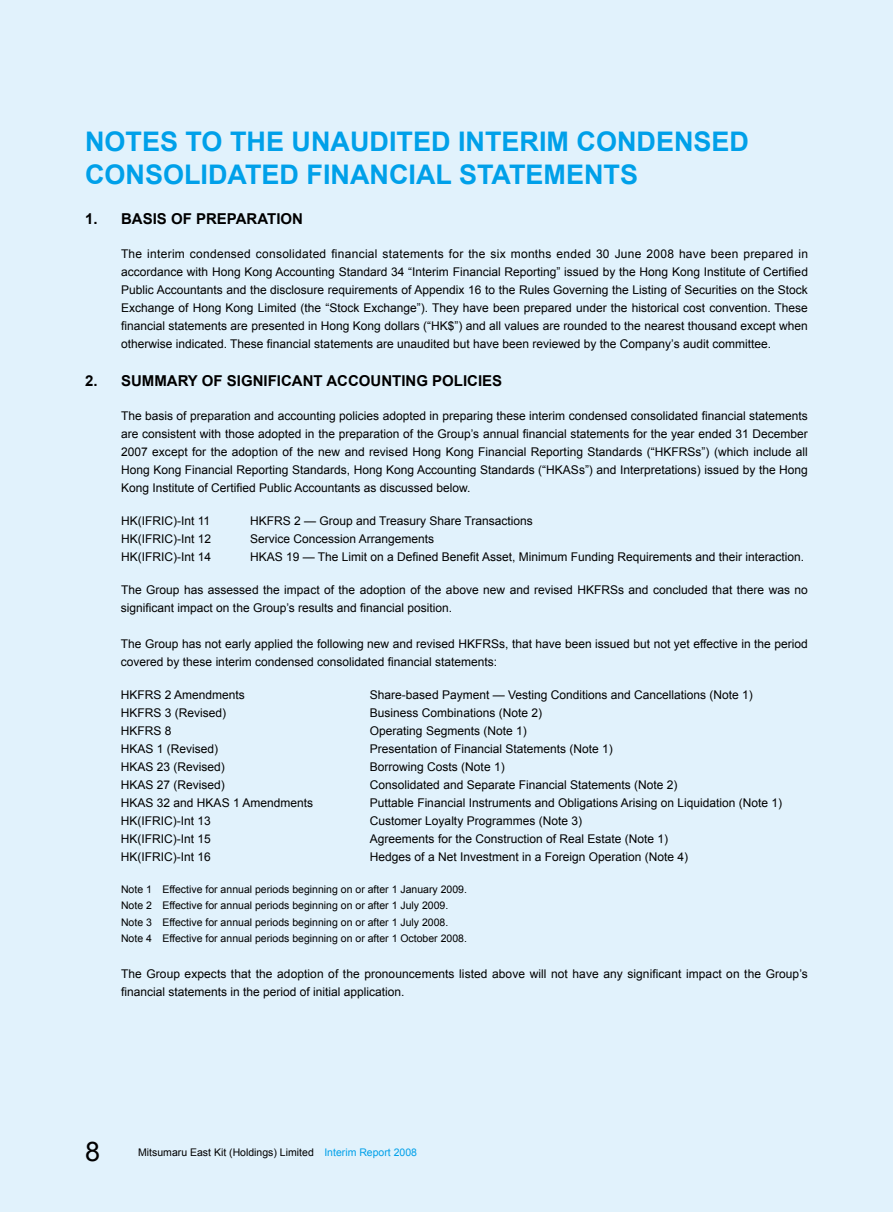
<style>
.page{position:relative;width:893px;height:1212px;background:#e1f2fc}
.page>*{position:absolute;margin:0;border:0;box-sizing:border-box;transform-origin:0 0}
.t1{font:700 27px "Arial";color:#00a0e9}
.t2{font:700 15px "Arial";color:#000}
.t3{font:12px/18px "Arial";color:#000}
.t4{font:10.5px/16.5px "Arial";color:#000}
.s1{color:#00a0e9}
</style>
<div class="page">
<h1 class="t1" style="left:85px;top:123px;width:19px">NOTES</h1>
<h1 class="t1" style="left:186px;top:123px;width:163px">TO THE UNAUDI</h1>
<h1 class="t1" style="left:397px;top:123px;width:140px">TED INTERIM</h1>
<h1 class="t1" style="left:577px;top:123px;width:171px">CONDENSED</h1>
<h1 class="t1" style="left:85px;top:156px;width:116px">CONSOLIDA</h1>
<h1 class="t1" style="left:245px;top:156px;width:340px">TED FINANCIAL STATEMENTS</h1>
<p class="t2" style="left:85px;top:209px;width:207px">1. BASIS OF PREPARATION</p>
<p class="t3" style="left:121px;top:245px;width:688px;text-align:justify">The interim condensed consolidated financial statements for the six months ended 30 June 2008 have been prepared in accordance with Hong Kong Accounting Standard 34 “Interim Financial Reporting” issued by the Hong Kong Institute of Certified Public Accountants and the disclosure requirements of Appendix 16 to the Rules Governing the Listing of Securities on the Stock Exchange of Hong Kong Limited (the “Stock Exchange”). They have been prepared under the historical cost convention. These financial statements are presented in Hong Kong dollars (“HK$”) and all values are rounded to the nearest thousand except when otherwise indicated. These financial statements are unaudited but have been reviewed by the Company’s audit committee.</p>
<p class="t2" style="left:85px;top:371px;width:408px">2. SUMMARY OF SIGNIFICANT ACCOUNTING POLICIES</p>
<p class="t3" style="left:121px;top:407px;width:688px;text-align:justify">The basis of preparation and accounting policies adopted in preparing these interim condensed consolidated financial statements are consistent with those adopted in the preparation of the Group’s annual financial statements for the year ended 31 December 2007 except for the adoption of the new and revised Hong Kong Financial Reporting Standards (“HKFRSs”) (which include all Hong Kong Financial Reporting Standards, Hong Kong Accounting Standards (“HKASs”) and Interpretations) issued by the Hong Kong Institute of Certified Public Accountants as discussed below.</p>
<p class="t3" style="left:121px;top:512px;width:91px">HK(IFRIC)-Int 11</p>
<p class="t3" style="left:250px;top:512px;width:284px">HKFRS 2 — Group and Treasury Share Transactions</p>
<p class="t3" style="left:121px;top:530px;width:92px">HK(IFRIC)-Int 12</p>
<p class="t3" style="left:250px;top:530px;width:186px">Service Concession Arrangements</p>
<p class="t3" style="left:121px;top:548px;width:92px">HK(IFRIC)-Int 14</p>
<p class="t3" style="left:250px;top:548px;width:556px">HKAS 19 — The Limit on a Defined Benefit Asset, Minimum Funding Requirements and their interaction.</p>
<p class="t3" style="left:121px;top:581px;width:688px">The Group has assessed the impact of the adoption of the above new and revised HKFRSs and concluded that there was no significant impact on the Group’s results and financial position.</p>
<p class="t3" style="left:121px;top:635px;width:688px">The Group has not early applied the following new and revised HKFRSs, that have been issued but not yet effective in the period covered by these interim condensed consolidated financial statements:</p>
<p class="t3" style="left:121px;top:686px;width:126px">HKFRS 2 Amendments</p>
<p class="t3" style="left:370px;top:686px;width:384px">Share-based Payment — Vesting Conditions and Cancellations (Note 1)</p>
<p class="t3" style="left:121px;top:704px;width:107px">HKFRS 3 (Revised)</p>
<p class="t3" style="left:370px;top:704px;width:174px">Business Combinations (Note 2)</p>
<p class="t3" style="left:121px;top:722px;width:52px">HKFRS 8</p>
<p class="t3" style="left:370px;top:722px;width:158px">Operating Segments (Note 1)</p>
<p class="t3" style="left:121px;top:740px;width:99px">HKAS 1 (Revised)</p>
<p class="t3" style="left:370px;top:740px;width:244px">Presentation of Financial Statements (Note 1)</p>
<p class="t3" style="left:121px;top:758px;width:106px">HKAS 23 (Revised)</p>
<p class="t3" style="left:370px;top:758px;width:136px">Borrowing Costs (Note 1)</p>
<p class="t3" style="left:121px;top:776px;width:106px">HKAS 27 (Revised)</p>
<p class="t3" style="left:370px;top:776px;width:309px">Consolidated and Separate Financial Statements (Note 2)</p>
<p class="t3" style="left:121px;top:794px;width:194px">HKAS 32 and HKAS 1 Amendments</p>
<p class="t3" style="left:370px;top:794px;width:414px">Puttable Financial Instruments and Obligations Arising on Liquidation (Note 1)</p>
<p class="t3" style="left:121px;top:812px;width:92px">HK(IFRIC)-Int 13</p>
<p class="t3" style="left:370px;top:812px;width:214px">Customer Loyalty Programmes (Note 3)</p>
<p class="t3" style="left:121px;top:830px;width:92px">HK(IFRIC)-Int 15</p>
<p class="t3" style="left:370px;top:830px;width:300px">Agreements for the Construction of Real Estate (Note 1)</p>
<p class="t3" style="left:121px;top:848px;width:92px">HK(IFRIC)-Int 16</p>
<p class="t3" style="left:370px;top:848px;width:320px">Hedges of a Net Investment in a Foreign Operation (Note 4)</p>
<p class="t4" style="left:121px;top:881px;width:347px">Note 1 Effective for annual periods beginning on or after 1 January 2009.<br>Note 2 Effective for annual periods beginning on or after 1 July 2009.<br>Note 3 Effective for annual periods beginning on or after 1 July 2008.<br>Note 4 Effective for annual periods beginning on or after 1 October 2008.</p>
<p class="t3" style="left:121px;top:965px;width:688px">The Group expects that the adoption of the pronouncements listed above will not have any significant impact on the Group’s financial statements in the period of initial application.</p>
<p class="t4" style="left:138px;top:1144px;width:280px">Mitsumaru East Kit (Holdings) Limited <span class="s1">Interim Report 2008</span></p>
</div>
